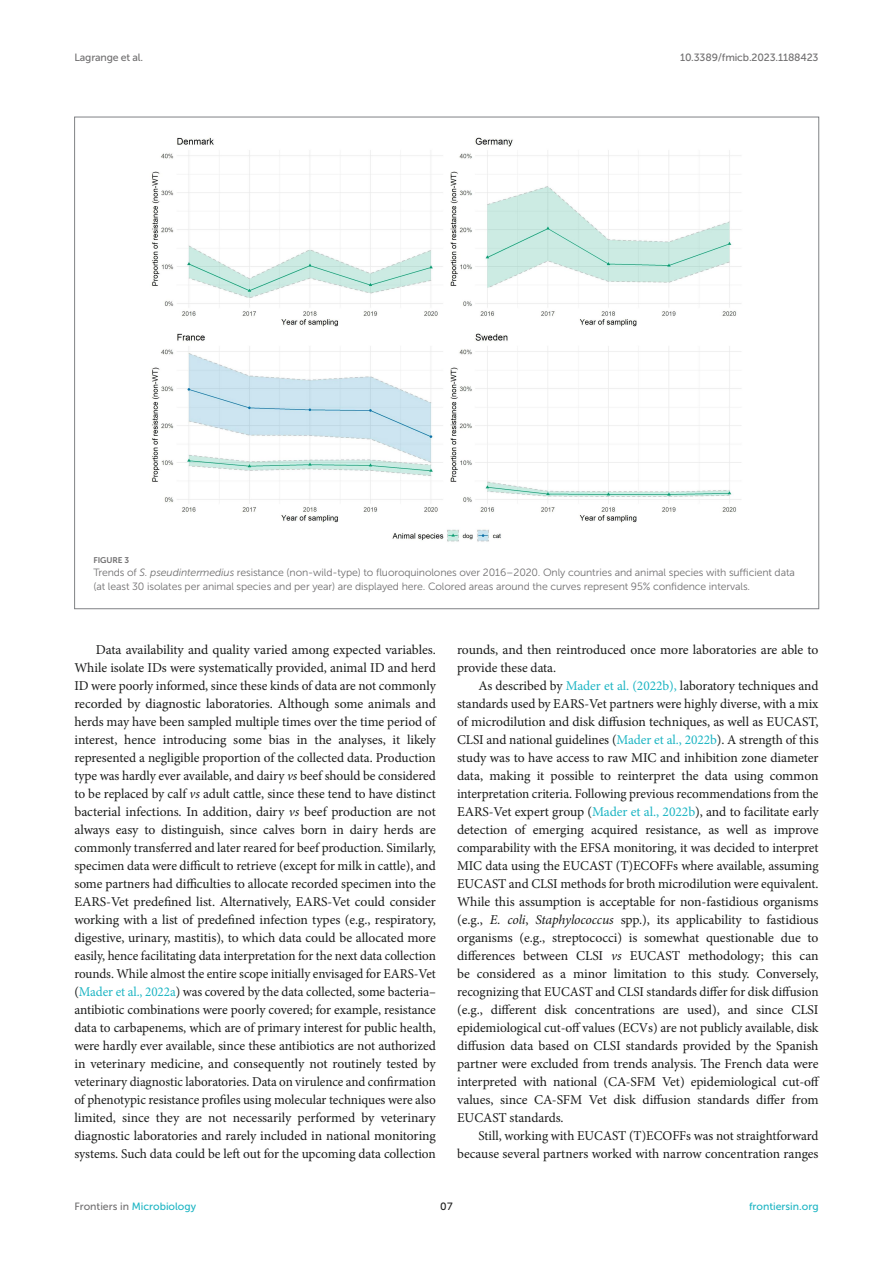
<style>
.page{position:relative;width:893px;height:1263px;background:#fff}
.page>*{position:absolute;margin:0;border:0;box-sizing:border-box;transform-origin:0 0}
.TEXT{font:13.5px/18px "Minion Pro";letter-spacing:-.005em;color:#1b1c1b;text-align:justify}
.FIG_LEG{font:10.5px/13.5px "Museo Sans 300";letter-spacing:-.01em;color:#706f70}
.t1{font:10.5px "Museo Sans 500";letter-spacing:-.015em;color:#706f70}
.t2{font:10.5px "Museo Sans 500";color:#1db5c3}
.t3{font:10.5px "Museo Sans 500";color:#1b1c1b}
.FIG_HD{font:8.25px "Museo Sans 700";letter-spacing:-.01em;color:#706f70}
.s1{font-style:italic}
.s2{color:#1db5c3}
.s3{color:#706f70}
</style>
<div class="page">
<img style="left:151px;top:137px;width:590px;height:405px">
<p class="t1" style="left:74px;top:51px;width:70px">Lagrange et al.</p>
<p class="t1" style="left:680px;top:51px;width:140px">10.3389/fmicb.2023.1188423</p>
<p class="FIG_HD" style="left:94px;top:555px;width:37px">FIGURE 3</p>
<p class="FIG_LEG" style="left:94px;top:566px;width:703px">Trends of <span class="s1">S. pseudintermedius</span> resistance (non-wild-type) to fluoroquinolones over 2016–2020. Only countries and animal species with sufficient data (at least 30 isolates per animal species and per year) are displayed here. Colored areas around the curves represent 95% confidence intervals.</p>
<p class="TEXT" style="left:74px;top:641px;width:363px;text-indent:21px">Data availability and quality varied among expected variables.<br>While isolate IDs were systematically provided, animal ID and herd ID were poorly informed, since these kinds of data are not commonly recorded by diagnostic laboratories. Although some animals and herds may have been sampled multiple times over the time period of interest, hence introducing some bias in the analyses, it likely represented a negligible proportion of the collected data. Production type was hardly ever available, and dairy <span class="s1">vs</span> beef should be considered to be replaced by calf <span class="s1">vs</span> adult cattle, since these tend to have distinct bacterial infections. In addition, dairy <span class="s1">vs</span> beef production are not always easy to distinguish, since calves born in dairy herds are commonly transferred and later reared for beef production. Similarly, specimen data were difficult to retrieve (except for milk in cattle), and some partners had difficulties to allocate recorded specimen into the EARS-Vet predefined list. Alternatively, EARS-Vet could consider working with a list of predefined infection types (e.g., respiratory, digestive, urinary, mastitis), to which data could be allocated more easily, hence facilitating data interpretation for the next data collection rounds. While almost the entire scope initially envisaged for EARS-Vet (<span class="s2">Mader et al., 2022a</span>) was covered by the data collected, some bacteria– antibiotic combinations were poorly covered; for example, resistance data to carbapenems, which are of primary interest for public health, were hardly ever available, since these antibiotics are not authorized in veterinary medicine, and consequently not routinely tested by veterinary diagnostic laboratories. Data on virulence and confirmation of phenotypic resistance profiles using molecular techniques were also limited, since they are not necessarily performed by veterinary diagnostic laboratories and rarely included in national monitoring systems. Such data could be left out for the upcoming data collection</p>
<p class="TEXT" style="left:457px;top:641px;width:363px">rounds, and then reintroduced once more laboratories are able to provide these data.</p>
<p class="TEXT" style="left:457px;top:677px;width:364px;text-indent:21px">As described by <span class="s2">Mader et al. (2022b),</span> laboratory techniques and standards used by EARS-Vet partners were highly diverse, with a mix of microdilution and disk diffusion techniques, as well as EUCAST, CLSI and national guidelines (<span class="s2">Mader et al., 2022b</span>). A strength of this study was to have access to raw MIC and inhibition zone diameter data, making it possible to reinterpret the data using common interpretation criteria. Following previous recommendations from the EARS-Vet expert group (<span class="s2">Mader et al., 2022b</span>), and to facilitate early detection of emerging acquired resistance, as well as improve comparability with the EFSA monitoring, it was decided to interpret MIC data using the EUCAST (T)ECOFFs where available, assuming EUCAST and CLSI methods for broth microdilution were equivalent.<br>While this assumption is acceptable for non-fastidious organisms (e.g., <span class="s1">E. coli</span>, <span class="s1">Staphylococcus</span> spp.), its applicability to fastidious organisms (e.g., streptococci) is somewhat questionable due to differences between CLSI <span class="s1">vs</span> EUCAST methodology; this can be considered as a minor limitation to this study. Conversely, recognizing that EUCAST and CLSI standards differ for disk diffusion (e.g., different disk concentrations are used), and since CLSI epidemiological cut-off values (ECVs) are not publicly available, disk diffusion data based on CLSI standards provided by the Spanish partner were excluded from trends analysis. The French data were interpreted with national (CA-SFM Vet) epidemiological cut-off values, since CA-SFM Vet disk diffusion standards differ from EUCAST standards.</p>
<p class="TEXT" style="left:457px;top:1127px;width:363px;text-align:right">Still, working with EUCAST (T)ECOFFs was not straightforward because several partners worked with narrow concentration ranges</p>
<p class="t2" style="left:74px;top:1200px;width:123px"><span class="s3">Frontiers in</span> Microbiology</p>
<p class="t3" style="left:440px;top:1200px;width:14px">07</p>
<p class="t2" style="left:749px;top:1200px;width:71px">frontiersin.org</p>
</div>
